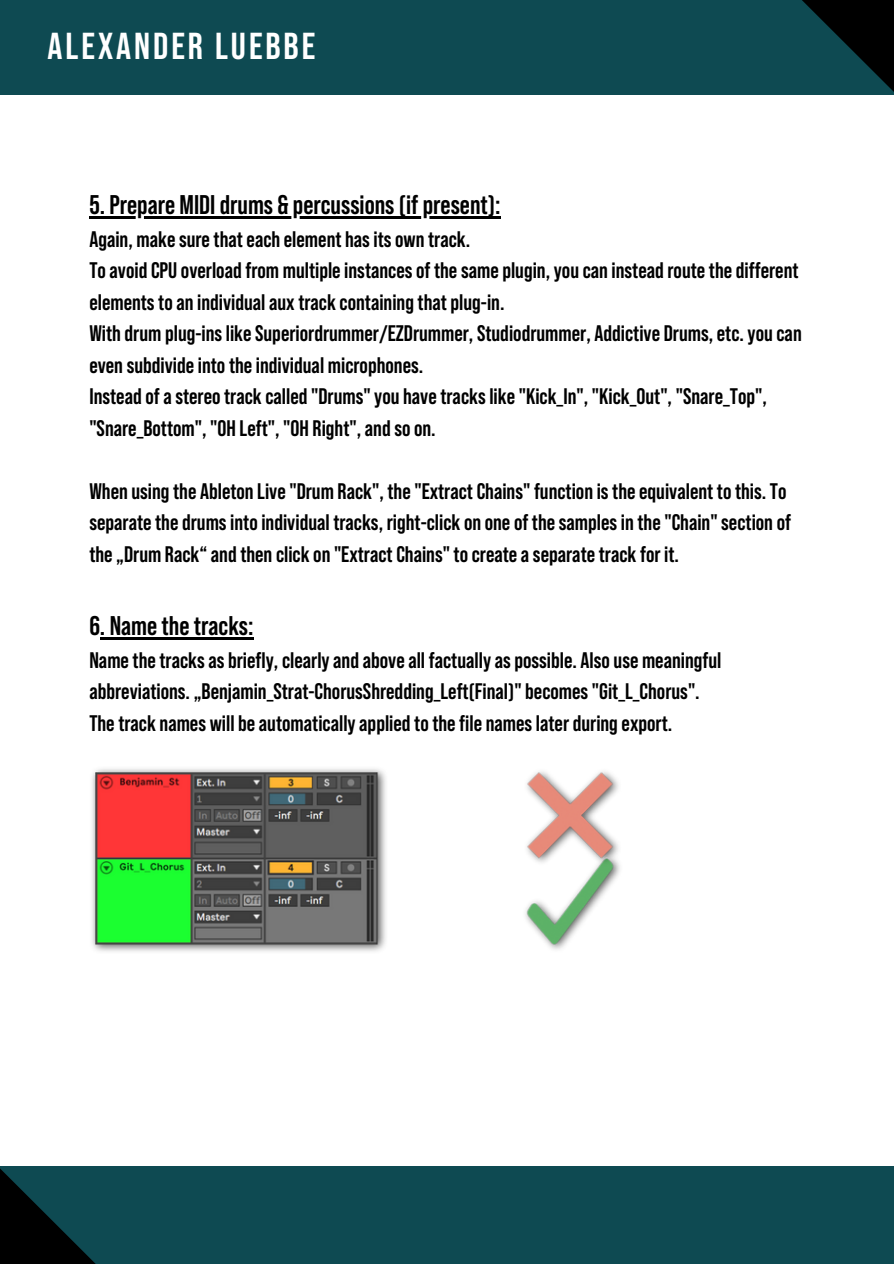
<style>
.page{position:relative;width:894px;height:1264px;background:#fff}
.page>*{position:absolute;margin:0;border:0;box-sizing:border-box;transform-origin:0 0}
.t1{font:700 37.5px "Bebas Neue Pro";letter-spacing:.08em;color:#fff}
.t2{font:700 27px "Bebas Neue Pro";color:#000}
.t3{font:700 22.5px/31.5px "Bebas Neue Pro";color:#000}
</style>
<div class="page">
<div style="left:0;top:1166px;width:893px;height:97px;background:#0e4a52"></div>
<div style="left:0;top:0;width:893px;height:95px;background:#0e4a52"></div>
<svg style="left:802px;top:0;width:91px;height:91px"></svg>
<svg style="left:0;top:1168px;width:95px;height:95px"></svg>
<hr style="left:89px;top:216px;width:411px;height:3px;background:#000">
<svg style="left:100px;top:637px;width:10px;height:2px"></svg>
<hr style="left:110px;top:637px;width:143px;height:2px;background:#000">
<img style="left:92px;top:769px;width:528px;height:183px">
<p class="t1" style="left:48px;top:22px;width:269px">ALEXANDER LUEBBE</p>
<p class="t2" style="left:89px;top:187px;width:412px">5. Prepare MIDI drums &amp; percussions (if present):</p>
<h1 class="t3" style="left:89px;top:222px;width:382px">Again, make sure that each element has its own track.</h1>
<p class="t3" style="left:89px;top:253px;width:710px">To avoid CPU overload from multiple instances of the same plugin, you can instead route the different elements to an individual aux track containing that plug-in.</p>
<p class="t3" style="left:89px;top:316px;width:713px">With drum plug-ins like Superiordrummer/EZDrummer, Studiodrummer, Addictive Drums, etc. you can even subdivide into the individual microphones.</p>
<p class="t3" style="left:89px;top:379px;width:679px">Instead of a stereo track called "Drums" you have tracks like "Kick_In", "Kick_Out", "Snare_Top", "Snare_Bottom", "OH Left", "OH Right", and so on.</p>
<p class="t3" style="left:89px;top:474px;width:703px">When using the Ableton Live "Drum Rack", the "Extract Chains" function is the equivalent to this. To separate the drums into individual tracks, right-click on one of the samples in the "Chain" section of the „Drum Rack“ and then click on "Extract Chains" to create a separate track for it.</p>
<p class="t2" style="left:89px;top:608px;width:166px">6. Name the tracks:</p>
<p class="t3" style="left:89px;top:643px;width:633px">Name the tracks as briefly, clearly and above all factually as possible. Also use meaningful abbreviations. „Benjamin_Strat-ChorusShredding_Left(Final)" becomes "Git_L_Chorus".</p>
<p class="t3" style="left:89px;top:706px;width:584px">The track names will be automatically applied to the file names later during export.</p>
</div>
